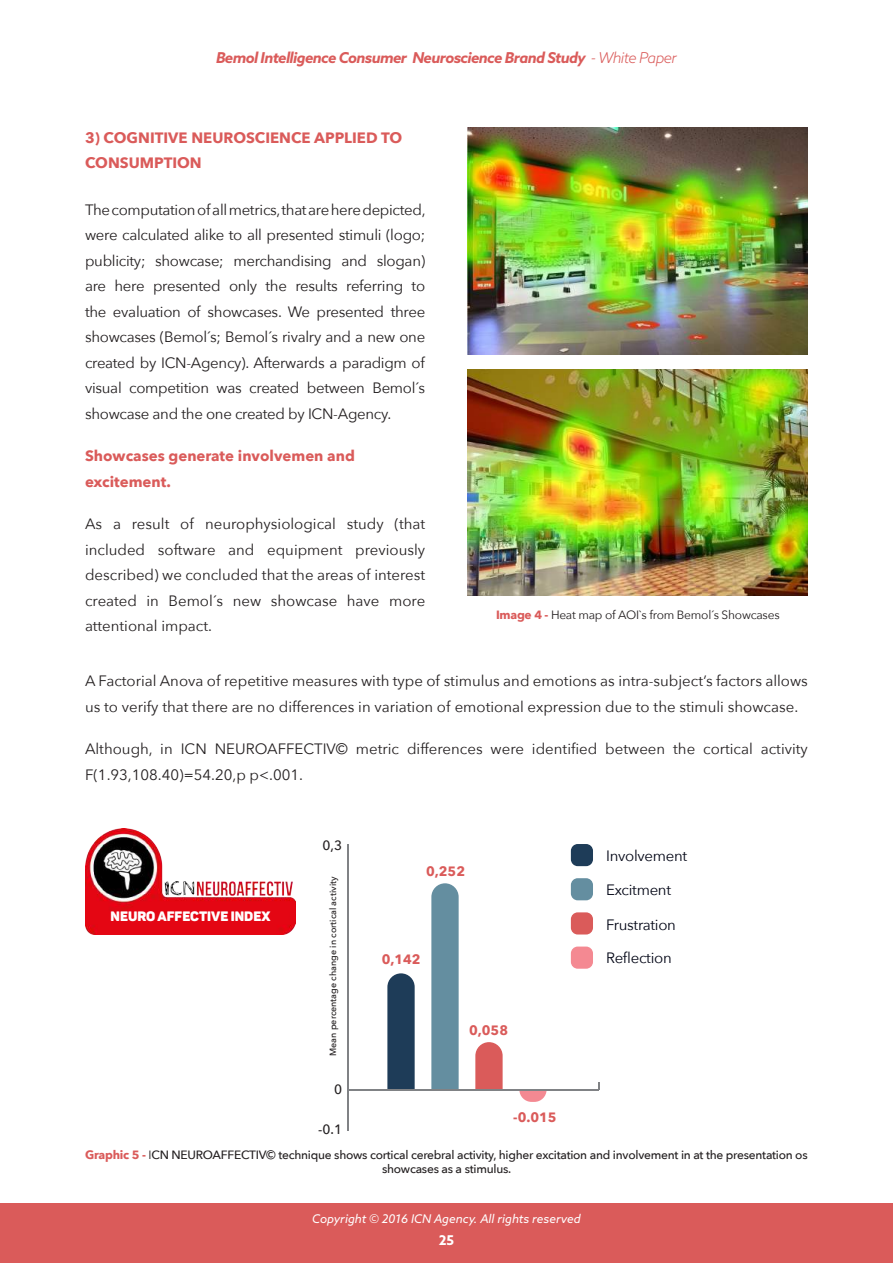
<style>
.page{position:relative;width:893px;height:1263px;background:#fff}
.page>*{position:absolute;margin:0;border:0;box-sizing:border-box;transform-origin:0 0}
.t1{font:15px/25.5px "Avenir Next";color:#231f20;text-align:justify}
.t2{font:700 15px/25.5px "Avenir Next";color:#da5b5a}
.t3{font:italic 700 15px "Azo Sans";letter-spacing:-.04em;color:#da5b5a}
.t4{font:15px "Avenir Next";letter-spacing:-.02em;color:#030616}
.t5{font:700 13.5px "Avenir Next";color:#da5b5a}
.t6{font:13.5px "Panton Black Caps";color:#fff}
.t7{font:500 13.5px "Avenir Next";color:#231f20}
.t8{font:700 13.5px "Azo Sans";color:#fff}
.t9{font:500 12px/14.4px "Avenir Next";letter-spacing:-.02em;color:#231f20;text-align:center}
.t10{font:italic 12px "Azo Sans";color:#fff}
.t11{font:12px "Avenir Next";letter-spacing:-.02em;color:#231f20}
.t12{font:500 9px "Avenir Next";color:#231f20}
.s1{font-weight:300}
.s2{font-weight:700;color:#da5b5a}
.s3{font-weight:400}
</style>
<div class="page">
<div style="left:0;top:1203px;width:893px;height:60px;background:#da5b5a"></div>
<img style="left:468px;top:369px;width:340px;height:226px">
<img style="left:468px;top:128px;width:340px;height:227px">
<svg style="left:519px;top:1090px;width:28px;height:12px"></svg>
<svg style="left:475px;top:1042px;width:28px;height:47px"></svg>
<svg style="left:431px;top:883px;width:28px;height:206px;background:#6a92a3"></svg>
<svg style="left:387px;top:973px;width:28px;height:116px;background:#2a4661"></svg>
<hr style="left:347px;top:1089px;width:252px;height:1px;background:#808285">
<svg style="left:598px;top:1082px;width:2px;height:8px"></svg>
<hr style="left:347px;top:844px;width:1px;height:286px;background:#808285">
<div style="left:571px;top:878px;width:22px;height:22px;background:#648ea0;border-radius:7px"></div>
<div style="left:571px;top:946px;width:22px;height:23px;background:#f48992;border-radius:7px"></div>
<div style="left:571px;top:844px;width:22px;height:22px;background:#1e3c58;border-radius:7px"></div>
<div style="left:571px;top:912px;width:22px;height:22px;background:#da5b5a;border-radius:7px"></div>
<img style="left:85px;top:829px;width:211px;height:105px">
<p class="t3" style="left:216px;top:48px;width:462px">Bemol Intelligence Consumer Neuroscience Brand Study <span class="s1">- White Paper</span></p>
<p class="t2" style="left:85px;top:124px;width:319px">3) COGNITIVE NEUROSCIENCE APPLIED TO<br>CONSUMPTION</p>
<p class="t1" style="left:85px;top:196px;width:342px">The computation of all metrics, that are here depicted, were calculated alike to all presented stimuli (logo; publicity; showcase; merchandising and slogan) are here presented only the results referring to the evaluation of showcases. We presented three showcases (Bemol´s; Bemol´s rivalry and a new one created by ICN-Agency). Afterwards a paradigm of visual competition was created between Bemol´s showcase and the one created by ICN-Agency.</p>
<p class="t2" style="left:85px;top:443px;width:271px">Showcases generate involvemen and excitement.</p>
<p class="t1" style="left:85px;top:511px;width:342px">As a result of neurophysiological study (that included software and equipment previously described) we concluded that the areas of interest created in Bemol´s new showcase have more attentional impact.</p>
<p class="t11" style="left:496px;top:604px;width:285px"><span class="s2">Image 4 -</span> Heat map of AOI`s from Bemol´s Showcases</p>
<p class="t1" style="left:85px;top:668px;width:724px">A Factorial Anova of repetitive measures with type of stimulus and emotions as intra-subject’s factors allows us to verify that there are no differences in variation of emotional expression due to the stimuli showcase.</p>
<p class="t1" style="left:85px;top:736px;width:724px">Although, in ICN NEUROAFFECTIV© metric differences were identified between the cortical activity<br>F(1.93,108.40)=54.20,p p&lt;.001.</p>
<p class="t6" style="left:111px;top:908px;width:161px">NEURO AFFECTIVE INDEX</p>
<p class="t7" style="left:323px;top:834px;width:21px">0,3</p>
<p class="t12" style="left:325px;top:1056px;width:181px;rotate:-90deg">Mean percentage change in cortical activity</p>
<p class="t7" style="left:334px;top:1078px;width:10px">0</p>
<p class="t7" style="left:318px;top:1117px;width:25px">-0.1</p>
<p class="t5" style="left:426px;top:860px;width:40px">0,252</p>
<p class="t4" style="left:606px;top:843px;width:83px">Involvement</p>
<p class="t4" style="left:606px;top:877px;width:66px">Excitment</p>
<p class="t4" style="left:606px;top:912px;width:71px">Frustration</p>
<p class="t5" style="left:382px;top:947px;width:40px">0,142</p>
<p class="t4" style="left:606px;top:945px;width:67px">Reflection</p>
<p class="t5" style="left:469px;top:1018px;width:40px">0,058</p>
<p class="t5" style="left:513px;top:1105px;width:45px">-0.015</p>
<p class="t9" style="left:85px;top:1147px;width:724px"><span class="s2">Graphic 5 -</span> <span class="s3">I</span>CN NEUROAFFECTIV© technique shows cortical cerebral activity, higher excitation and involvement in at the presentation os showcases as a stimulus.</p>
<p class="t10" style="left:312px;top:1211px;width:270px">Copyright © 2016 ICN Agency. All rights reserved</p>
<p class="t8" style="left:439px;top:1231px;width:17px">25</p>
</div>
